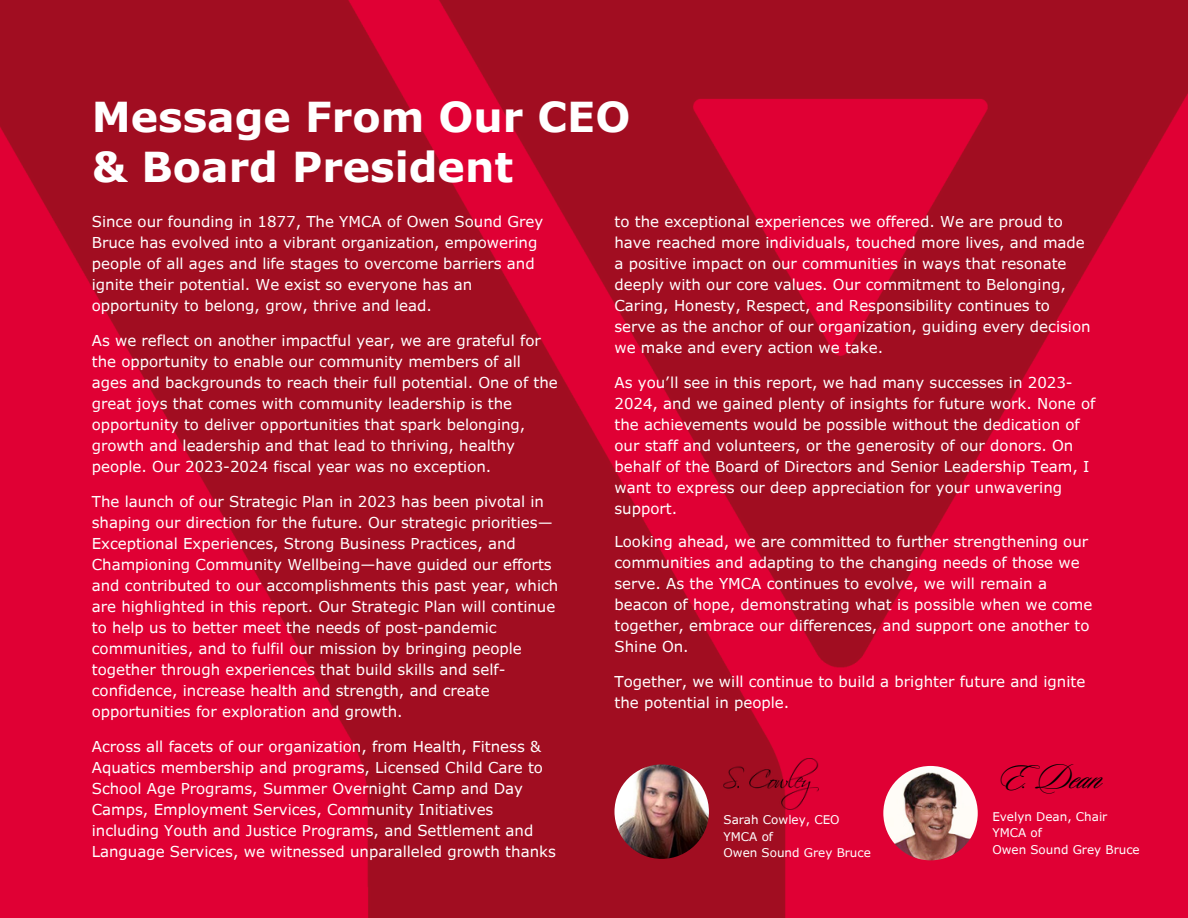
<style>
.page{position:relative;width:1188px;height:918px;background:#fff}
.page>*{position:absolute;margin:0;border:0;box-sizing:border-box;transform-origin:0 0}
.t1{font:700 41.25px/49.5px "Verdana Pro";color:#fff}
.t2{font:36.3px "Sloop Script Pro";color:#000}
.t3{font:15px/21px "Verdana Pro";color:#fff}
.t4{font:12px "Verdana Pro";color:#fff}
</style>
<div class="page">
<img style="left:0;top:0;width:1188px;height:918px">
<img style="left:724px;top:759px;width:94px;height:51px">
<img style="left:614px;top:764px;width:95px;height:95px;border-radius:50%">
<img style="left:883px;top:766px;width:95px;height:94px;border-radius:50%">
<h3 class="t1" style="left:92px;top:91px;width:540px">Message From Our CEO &amp; Board President</h3>
<h3 class="t3" style="left:92px;top:210px;width:453px">Since our founding in 1877, The YMCA of Owen Sound Grey Bruce has evolved into a vibrant organization, empowering people of all ages and life stages to overcome barriers and ignite their potential. We exist so everyone has an opportunity to belong, grow, thrive and lead.</h3>
<h3 class="t3" style="left:92px;top:329px;width:468px">As we reflect on another impactful year, we are grateful for the opportunity to enable our community members of all ages and backgrounds to reach their full potential. One of the great joys that comes with community leadership is the opportunity to deliver opportunities that spark belonging, growth and leadership and that lead to thriving, healthy people. Our 2023-2024 fiscal year was no exception.</h3>
<h3 class="t3" style="left:92px;top:490px;width:468px">The launch of our Strategic Plan in 2023 has been pivotal in shaping our direction for the future. Our strategic priorities— Exceptional Experiences, Strong Business Practices, and Championing Community Wellbeing—have guided our efforts and contributed to our accomplishments this past year, which are highlighted in this report. Our Strategic Plan will continue to help us to better meet the needs of post-pandemic communities, and to fulfil our mission by bringing people together through experiences that build skills and self&shy;confidence, increase health and strength, and create opportunities for exploration and growth.</h3>
<h3 class="t3" style="left:92px;top:735px;width:466px">Across all facets of our organization, from Health, Fitness &amp; Aquatics membership and programs, Licensed Child Care to School Age Programs, Summer Overnight Camp and Day Camps, Employment Services, Community Initiatives including Youth and Justice Programs, and Settlement and Language Services, we witnessed unparalleled growth thanks</h3>
<h3 class="t3" style="left:614px;top:210px;width:478px">to the exceptional experiences we offered. We are proud to have reached more individuals, touched more lives, and made a positive impact on our communities in ways that resonate deeply with our core values. Our commitment to Belonging, Caring, Honesty, Respect, and Responsibility continues to serve as the anchor of our organization, guiding every decision we make and every action we take.</h3>
<h3 class="t3" style="left:614px;top:371px;width:483px">As you’ll see in this report, we had many successes in 2023- 2024, and we gained plenty of insights for future work. None of the achievements would be possible without the dedication of our staff and volunteers, or the generosity of our donors. On behalf of the Board of Directors and Senior Leadership Team, I want to express our deep appreciation for your unwavering support.</h3>
<h3 class="t3" style="left:614px;top:530px;width:479px">Looking ahead, we are committed to further strengthening our communities and adapting to the changing needs of those we serve. As the YMCA continues to evolve, we will remain a beacon of hope, demonstrating what is possible when we come together, embrace our differences, and support one another to Shine On.</h3>
<p class="t3" style="left:614px;top:671px;width:472px">Together, we will continue to build a brighter future and ignite the potential in people.</p>
<p class="t2" style="left:1000px;top:759px;width:104px">E. Dean</p>
<h2 class="t4" style="left:992px;top:809px;width:117px">Evelyn Dean, Chair</h2>
<p class="t4" style="left:992px;top:825px;width:51px">YMCA of</p>
<p class="t4" style="left:992px;top:842px;width:149px">Owen Sound Grey Bruce</p>
<p class="t4" style="left:724px;top:812px;width:118px">Sarah Cowley, CEO</p>
<p class="t4" style="left:724px;top:829px;width:51px">YMCA of</p>
<p class="t4" style="left:724px;top:845px;width:149px">Owen Sound Grey Bruce</p>
</div>
